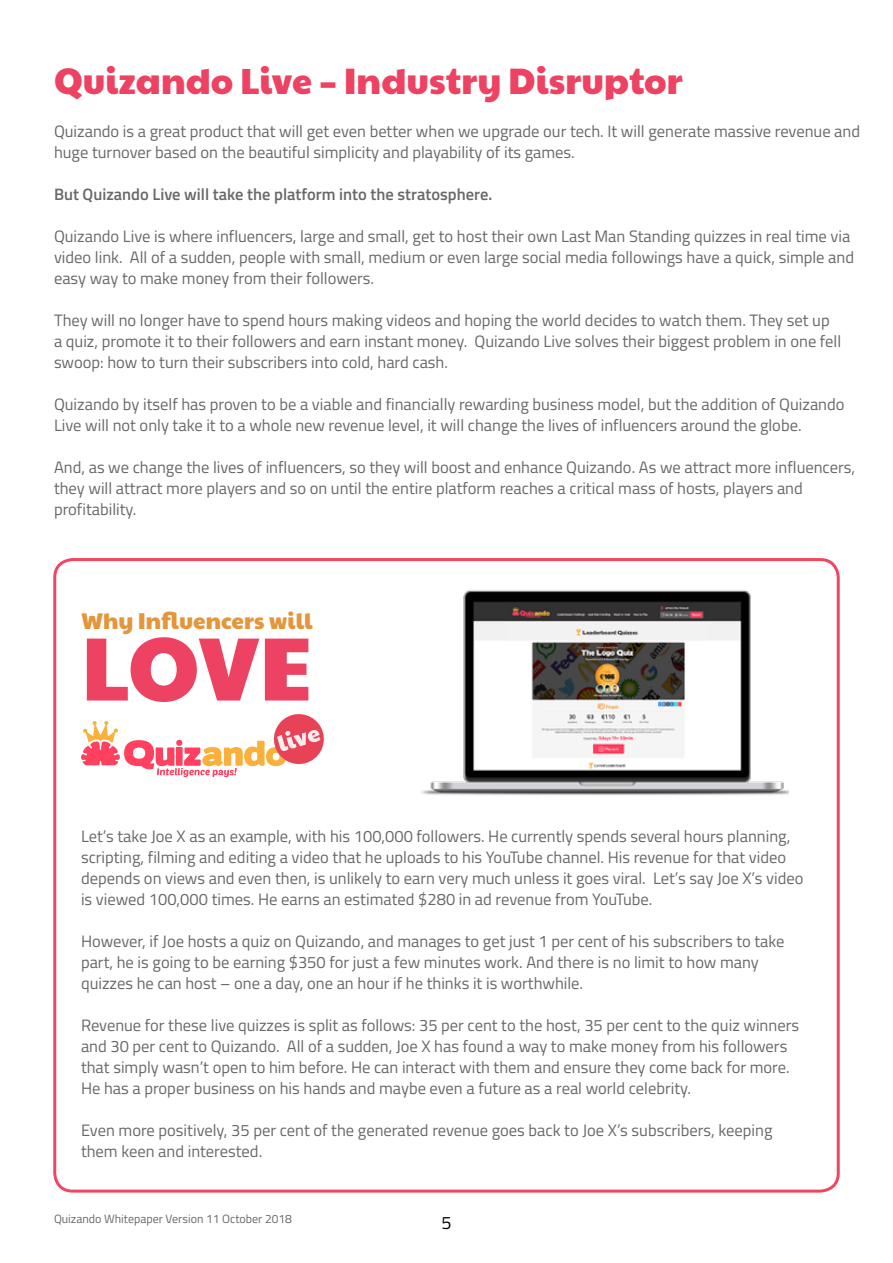
<style>
.page{position:relative;width:893px;height:1263px;background:#fff}
.page>*{position:absolute;margin:0;border:0;box-sizing:border-box;transform-origin:0 0}
.t1{font:90px "Paytone One";color:#ed4261}
.t2{font:36px "Paytone One";color:#ed4261}
.t3{font:22.5px "Paytone One";color:#e3963b}
.t4{font:18px "Titillium Web";color:#000}
.t5{font:16.5px/21px "Titillium Web";color:#67686b}
.t6{font:600 16.5px "Titillium Web";color:#67686b}
.t7{font:12px "Titillium Web";color:#67686b}
</style>
<div class="page">
<img style="left:421px;top:589px;width:367px;height:207px">
<div style="left:53px;top:558px;width:787px;height:634px;border:3px solid #ef4661;border-radius:18px"></div>
<svg style="left:81px;top:714px;width:243px;height:63px"></svg>
<h2 class="t2" style="left:54px;top:54px;width:630px">Quizando Live – Industry Disruptor</h2>
<p class="t5" style="left:54px;top:121px;width:808px">Quizando is a great product that will get even better when we upgrade our tech. It will generate massive revenue and huge turnover based on the beautiful simplicity and playability of its games.</p>
<p class="t6" style="left:54px;top:182px;width:440px">But Quizando Live will take the platform into the stratosphere.</p>
<p class="t5" style="left:54px;top:226px;width:802px">Quizando Live is where influencers, large and small, get to host their own Last Man Standing quizzes in real time via video link. All of a sudden, people with small, medium or even large social media followings have a quick, simple and easy way to make money from their followers.</p>
<p class="t5" style="left:54px;top:310px;width:789px">They will no longer have to spend hours making videos and hoping the world decides to watch them. They set up a quiz, promote it to their followers and earn instant money. Quizando Live solves their biggest problem in one fell swoop: how to turn their subscribers into cold, hard cash.</p>
<p class="t5" style="left:54px;top:394px;width:792px">Quizando by itself has proven to be a viable and financially rewarding business model, but the addition of Quizando<br>Live will not only take it to a whole new revenue level, it will change the lives of influencers around the globe.</p>
<p class="t5" style="left:54px;top:457px;width:803px">And, as we change the lives of influencers, so they will boost and enhance Quizando. As we attract more influencers, they will attract more players and so on until the entire platform reaches a critical mass of hosts, players and profitability.</p>
<h3 class="t3" style="left:81px;top:603px;width:233px">Why Influencers will</h3>
<h1 class="t1" style="left:81px;top:600px;width:233px">LOVE</h1>
<p class="t5" style="left:81px;top:825px;width:724px">Let’s take Joe X as an example, with his 100,000 followers. He currently spends several hours planning, scripting, filming and editing a video that he uploads to his YouTube channel. His revenue for that video depends on views and even then, is unlikely to earn very much unless it goes viral. Let’s say Joe X’s video is viewed 100,000 times. He earns an estimated $280 in ad revenue from YouTube.</p>
<p class="t5" style="left:81px;top:930px;width:705px">However, if Joe hosts a quiz on Quizando, and manages to get just 1 per cent of his subscribers to take part, he is going to be earning $350 for just a few minutes work. And there is no limit to how many quizzes he can host – one a day, one an hour if he thinks it is worthwhile.</p>
<p class="t5" style="left:81px;top:1014px;width:720px">Revenue for these live quizzes is split as follows: 35 per cent to the host, 35 per cent to the quiz winners and 30 per cent to Quizando. All of a sudden, Joe X has found a way to make money from his followers that simply wasn’t open to him before. He can interact with them and ensure they come back for more.<br>He has a proper business on his hands and maybe even a future as a real world celebrity.</p>
<p class="t5" style="left:81px;top:1119px;width:693px">Even more positively, 35 per cent of the generated revenue goes back to Joe X’s subscribers, keeping them keen and interested.</p>
<p class="t7" style="left:54px;top:1209px;width:239px">Quizando Whitepaper Version 11 October 2018</p>
<p class="t4" style="left:441px;top:1209px;width:12px">5</p>
</div>
